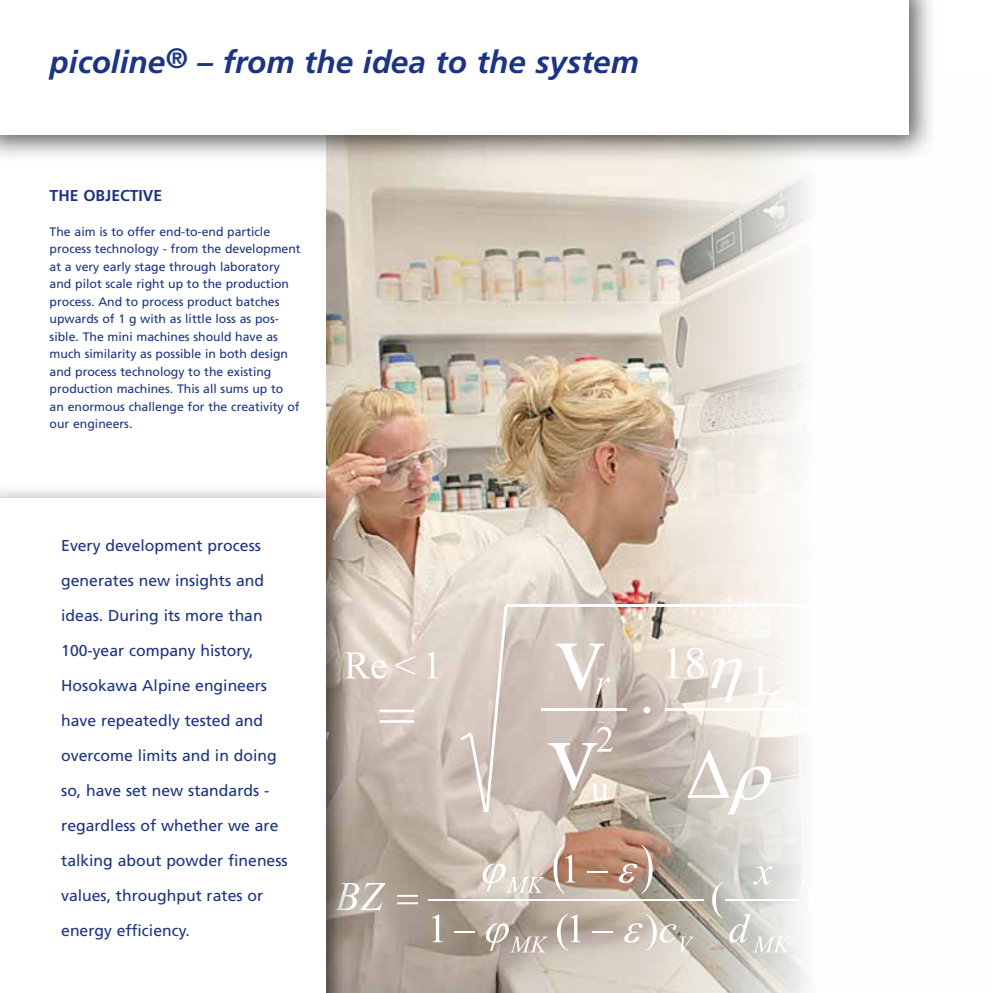
<style>
.page{position:relative;width:993px;height:993px;background:#fff}
.page>*{position:absolute;margin:0;border:0;box-sizing:border-box;transform-origin:0 0}
.t1{font:italic 700 31.5px "Frutiger LT";color:#1c3482}
.t2{font:15.75px "Frutiger LT";color:#1c3482}
.t3{font:700 15.75px "Frutiger LT";color:#1c3482}
.t4{font:12.25px/17.5px "Frutiger LT";color:#1c3482}
</style>
<div class="page">
<img style="left:326px;top:163px;width:483px;height:829px">
<hr style="left:428px;top:899px;width:275px;height:1px;background:#fff">
<hr style="left:725px;top:899px;width:75px;height:1px;background:#fff">
<svg style="left:753px;top:865px;width:19px;height:19px"></svg>
<svg style="left:354px;top:882px;width:31px;height:27px"></svg>
<svg style="left:729px;top:913px;width:61px;height:39px;background:#dbdad6"></svg>
<svg style="left:802px;top:881px;width:7px;height:37px"></svg>
<svg style="left:712px;top:881px;width:10px;height:37px"></svg>
<svg style="left:556px;top:913px;width:24px;height:37px"></svg>
<svg style="left:432px;top:914px;width:10px;height:27px"></svg>
<svg style="left:553px;top:844px;width:22px;height:49px"></svg>
<svg style="left:623px;top:913px;width:71px;height:39px;background:#ccc5ba"></svg>
<svg style="left:485px;top:922px;width:62px;height:30px;background:#b8ada3"></svg>
<svg style="left:618px;top:844px;width:34px;height:49px;background:#bd9b89"></svg>
<svg style="left:482px;top:863px;width:62px;height:29px"></svg>
<hr style="left:592px;top:930px;width:21px;height:2px;background:#fff">
<hr style="left:454px;top:930px;width:20px;height:2px;background:#fff">
<hr style="left:586px;top:870px;width:21px;height:2px;background:#fff">
<hr style="left:397px;top:902px;width:21px;height:2px;background:#fff">
<hr style="left:397px;top:894px;width:21px;height:2px;background:#fff">
<hr style="left:541px;top:707px;width:86px;height:3px;background:#fff">
<hr style="left:664px;top:707px;width:163px;height:3px;background:#fff">
<svg style="left:460px;top:605px;width:47px;height:206px;background:#d7cbc3"></svg>
<hr style="left:506px;top:604px;width:395px;height:3px;background:#fff">
<svg style="left:754px;top:666px;width:24px;height:28px"></svg>
<svg style="left:555px;top:643px;width:55px;height:51px"></svg>
<svg style="left:643px;top:706px;width:7px;height:7px"></svg>
<hr style="left:379px;top:720px;width:35px;height:2px;background:#fff">
<hr style="left:379px;top:709px;width:35px;height:3px;background:#fff">
<svg style="left:394px;top:655px;width:21px;height:19px"></svg>
<svg style="left:687px;top:748px;width:84px;height:66px"></svg>
<svg style="left:710px;top:658px;width:33px;height:44px"></svg>
<svg style="left:666px;top:647px;width:12px;height:31px"></svg>
<svg style="left:686px;top:647px;width:17px;height:31px"></svg>
<svg style="left:548px;top:726px;width:64px;height:74px"></svg>
<svg style="left:427px;top:651px;width:10px;height:27px"></svg>
<svg style="left:354px;top:652px;width:32px;height:26px"></svg>
<div style="left:0;top:0;width:937px;height:163px;background:#000;opacity:.65"></div>
<div style="left:0;top:0;width:908px;height:134px;background:#fff"></div>
<div style="left:0;top:483px;width:354px;height:509px;background:#000;opacity:.65"></div>
<div style="left:0;top:498px;width:326px;height:494px;background:#fff"></div>
<h1 class="t1" style="left:50px;top:44px;width:590px">picoline<sup>®</sup> – from the idea to the system</h1>
<p class="t3" style="left:50px;top:186px;width:114px">THE OBJECTIVE</p>
<p class="t4" style="left:50px;top:222px;width:252px">The aim is to offer end-to-end particle process technology - from the development at a very early stage through laboratory and pilot scale right up to the production process. And to process product batches upwards of 1 g with as little loss as pos&shy;sible. The mini machines should have as much similarity as possible in both design and process technology to the existing production machines. This all sums up to an enormous challenge for the creativity of our engineers.</p>
<p class="t2" style="left:61px;top:536px;width:201px">Every development process</p>
<p class="t2" style="left:61px;top:571px;width:204px">generates new insights and</p>
<p class="t2" style="left:61px;top:606px;width:203px">ideas. During its more than</p>
<p class="t2" style="left:61px;top:641px;width:194px">100-year company history,</p>
<p class="t2" style="left:61px;top:676px;width:207px">Hosokawa Alpine engineers</p>
<p class="t2" style="left:61px;top:711px;width:203px">have repeatedly tested and</p>
<p class="t2" style="left:61px;top:746px;width:217px">overcome limits and in doing</p>
<p class="t2" style="left:61px;top:781px;width:209px">so, have set new standards -</p>
<p class="t2" style="left:61px;top:816px;width:219px">regardless of whether we are</p>
<p class="t2" style="left:61px;top:851px;width:228px">talking about powder fineness</p>
<p class="t2" style="left:61px;top:886px;width:203px">values, throughput rates or</p>
<p class="t2" style="left:61px;top:921px;width:130px">energy efficiency.</p>
</div>
